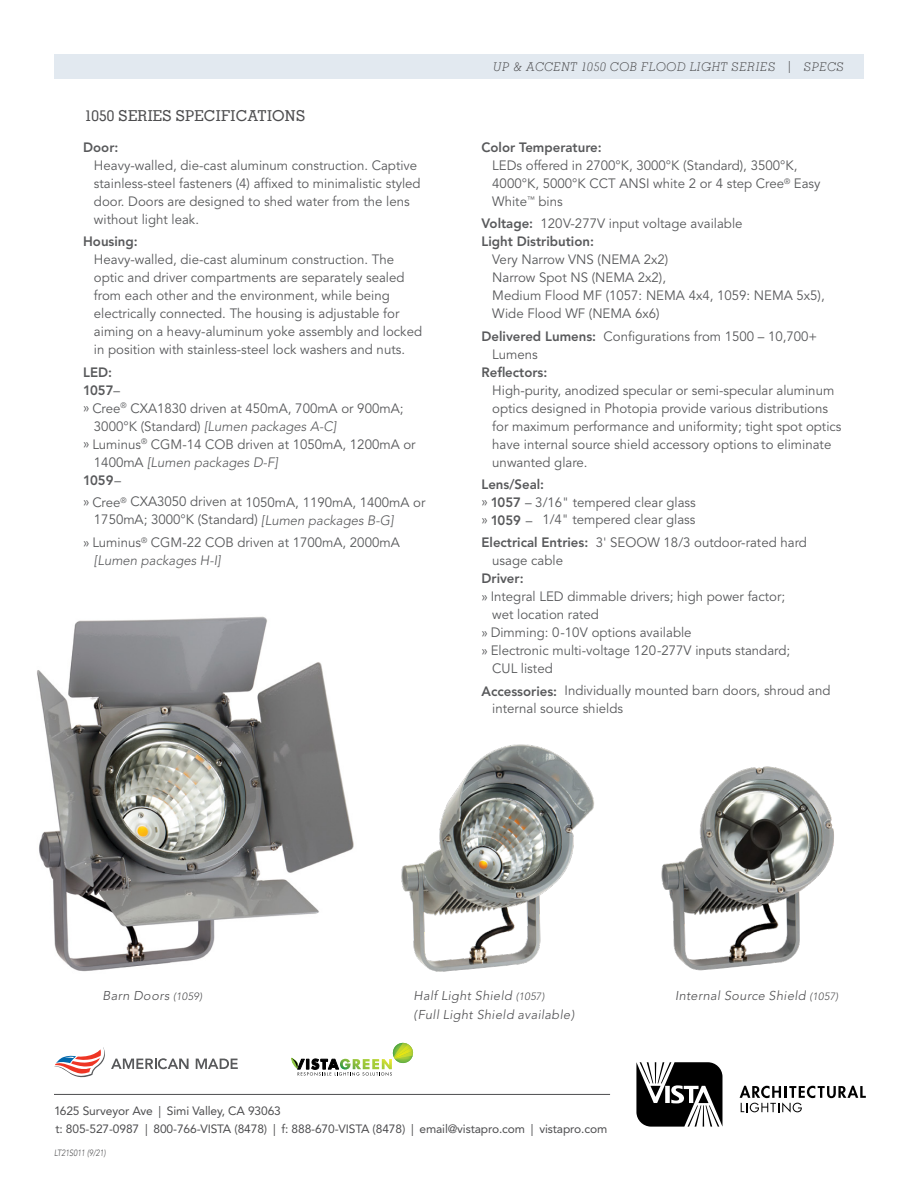
<style>
.page{position:relative;width:918px;height:1188px;background:#fff}
.page>*{position:absolute;margin:0;border:0;box-sizing:border-box;transform-origin:0 0}
.t1{font:500 15px "Memphis";letter-spacing:.015em;color:#4d4d4f}
.t2{font:13.5px/18px "Avenir";color:#58595b}
.t3{font:800 13.5px "Avenir";color:#58595b}
.t4{font:italic 300 12.75px "Avenir";letter-spacing:.03em;color:#4d4d4f}
.t5{font:12px/18px "Avenir";letter-spacing:-.01em;color:#4d4d4f}
.t6{font:italic 300 12px "Memphis";letter-spacing:.04em;color:#4d4d4f}
.t7{font:italic 300 9px "Avenir";letter-spacing:.005em;color:#4d4d4f;scale:.83 1}
.s1{font-weight:400}
.s2{font-weight:300;font-style:italic}
.s3{font-weight:800}
.s4{font-size:10.5px}
</style>
<div class="page">
<img style="left:661px;top:766px;width:193px;height:338px">
<img style="left:37px;top:616px;width:346px;height:478px">
<img style="left:304px;top:740px;width:290px;height:350px">
<div style="left:54px;top:54px;width:810px;height:24px;background:#e2e9f0"></div>
<hr style="left:54px;top:1094px;width:556px;height:1px;background:#4d4d4f">
<svg style="left:196px;top:1059px;width:42px;height:10px"></svg>
<svg style="left:54px;top:1044px;width:135px;height:35px"></svg>
<svg style="left:292px;top:1043px;width:121px;height:33px"></svg>
<img style="left:394px;top:1044px;width:17px;height:3px">
<img style="left:394px;top:1047px;width:19px;height:12px">
<svg style="left:740px;top:1086px;width:126px;height:27px"></svg>
<svg style="left:636px;top:1062px;width:86px;height:65px"></svg>
<p class="t1" style="left:85px;top:107px;width:222px">1050 SERIES SPECIFICATIONS</p>
<p class="t3" style="left:83px;top:139px;width:37px">Door:</p>
<p class="t2" style="left:94px;top:157px;width:328px">Heavy-walled, die-cast aluminum construction. Captive stainless-steel fasteners (4) affixed to minimalistic styled door. Doors are designed to shed water from the lens without light leak.</p>
<p class="t3" style="left:83px;top:234px;width:56px">Housing:</p>
<p class="t2" style="left:94px;top:251px;width:330px">Heavy-walled, die-cast aluminum construction. The optic and driver compartments are separately sealed from each other and the environment, while being electrically connected. The housing is adjustable for aiming on a heavy-aluminum yoke assembly and locked in position with stainless-steel lock washers and nuts.</p>
<p class="t3" style="left:83px;top:364px;width:30px">LED:</p>
<p class="t3" style="left:83px;top:382px;width:39px">1057<span class="s1">–</span></p>
<p class="t2" style="left:94px;top:399px;width:311px;text-indent:-11px">» Cree<sup>®</sup> CXA1830 driven at 450mA, 700mA or 900mA;<br>3000°K (Standard) <span class="s2">[Lumen packages A-C]</span></p>
<p class="t2" style="left:94px;top:435px;width:323px;text-indent:-11px">» Luminus<sup>®</sup> CGM-14 COB driven at 1050mA, 1200mA or<br>1400mA <span class="s2">[Lumen packages D-F]</span></p>
<p class="t3" style="left:83px;top:472px;width:39px">1059<span class="s1">–</span></p>
<p class="t2" style="left:94px;top:494px;width:333px;line-height:17.4px;text-indent:-11px">» Cree<sup>®</sup> CXA3050 driven at 1050mA, 1190mA, 1400mA or<br>1750mA; 3000°K (Standard) <span class="s2">[Lumen packages B-G]</span></p>
<p class="t2" style="left:94px;top:534px;width:307px;text-indent:-11px">» Luminus<sup>®</sup> CGM-22 COB driven at 1700mA, 2000mA <span class="s2">[Lumen packages H-I]</span></p>
<p class="t6" style="left:493px;top:60px;width:352px">UP &amp; ACCENT 1050 COB FLOOD LIGHT SERIES | SPECS</p>
<p class="t3" style="left:482px;top:139px;width:122px">Color Temperature:</p>
<p class="t2" style="left:492px;top:157px;width:330px">LEDs offered in 2700°K, 3000°K (Standard), 3500°K,<br>4000°K, 5000°K CCT ANSI white 2 or 4 step Cree<sup>®</sup> Easy<br>White<sup>™</sup> bins</p>
<p class="t2" style="left:482px;top:215px;width:263px"><span class="s3">Voltage:</span> 120V-277V input voltage available</p>
<p class="t3" style="left:482px;top:234px;width:114px">Light Distribution:</p>
<p class="t2" style="left:492px;top:251px;width:334px">Very Narrow VNS (NEMA 2x2)<br>Narrow Spot NS (NEMA 2x2),<br>Medium Flood MF (1057: NEMA 4x4, 1059: NEMA 5x5),<br>Wide Flood WF (NEMA 6x6)</p>
<p class="t2" style="left:492px;top:327px;width:327px;text-indent:-11px"><span class="s3">Delivered Lumens:</span> Configurations from 1500 – 10,700+<br>Lumens</p>
<p class="t3" style="left:482px;top:364px;width:67px">Reflectors:</p>
<p class="t2" style="left:492px;top:381px;width:351px">High-purity, anodized specular or semi-specular aluminum optics designed in Photopia provide various distributions for maximum performance and uniformity; tight spot optics have internal source shield accessory options to eliminate unwanted glare.</p>
<p class="t3" style="left:482px;top:476px;width:64px">Lens/Seal:</p>
<p class="t2" style="left:482px;top:494px;width:216px">» <span class="s3">1057</span> – 3/16" tempered clear glass</p>
<p class="t2" style="left:482px;top:511px;width:216px">» <span class="s3">1059</span> – 1/4" tempered clear glass</p>
<p class="t2" style="left:492px;top:534px;width:316px;text-indent:-11px"><span class="s3">Electrical Entries:</span> 3' SEOOW 18/3 outdoor-rated hard usage cable</p>
<p class="t3" style="left:482px;top:571px;width:44px">Driver:</p>
<p class="t2" style="left:492px;top:588px;width:294px;text-indent:-11px">» Integral LED dimmable drivers; high power factor; wet location rated</p>
<p class="t2" style="left:482px;top:624px;width:212px">» Dimming: 0-10V options available</p>
<p class="t2" style="left:492px;top:642px;width:299px;text-indent:-11px">» Electronic multi-voltage 120-277V inputs standard;<br>CUL listed</p>
<p class="t2" style="left:492px;top:682px;width:340px;text-indent:-11px"><span class="s3">Accessories:</span> Individually mounted barn doors, shroud and internal source shields</p>
<p class="t4" style="left:103px;top:988px;width:101px">Barn Doors <span class="s4">(1059)</span></p>
<p class="t4" style="left:414px;top:988px;width:132px">Half Light Shield <span class="s4">(1057)</span></p>
<p class="t4" style="left:675px;top:988px;width:165px">Internal Source Shield <span class="s4">(1057)</span></p>
<p class="t4" style="left:414px;top:1008px;width:162px">(Full Light Shield available)</p>
<p class="t5" style="left:54px;top:1102px;width:555px">1625 Surveyor Ave | Simi Valley, CA 93063<br>t: 805-527-0987 | 800-766-VISTA (8478) | f: 888-670-VISTA (8478) | email@vistapro.com | vistapro.com</p>
<p class="t7" style="left:54px;top:1148px;width:64px">LT21S011 (9/21)</p>
</div>
